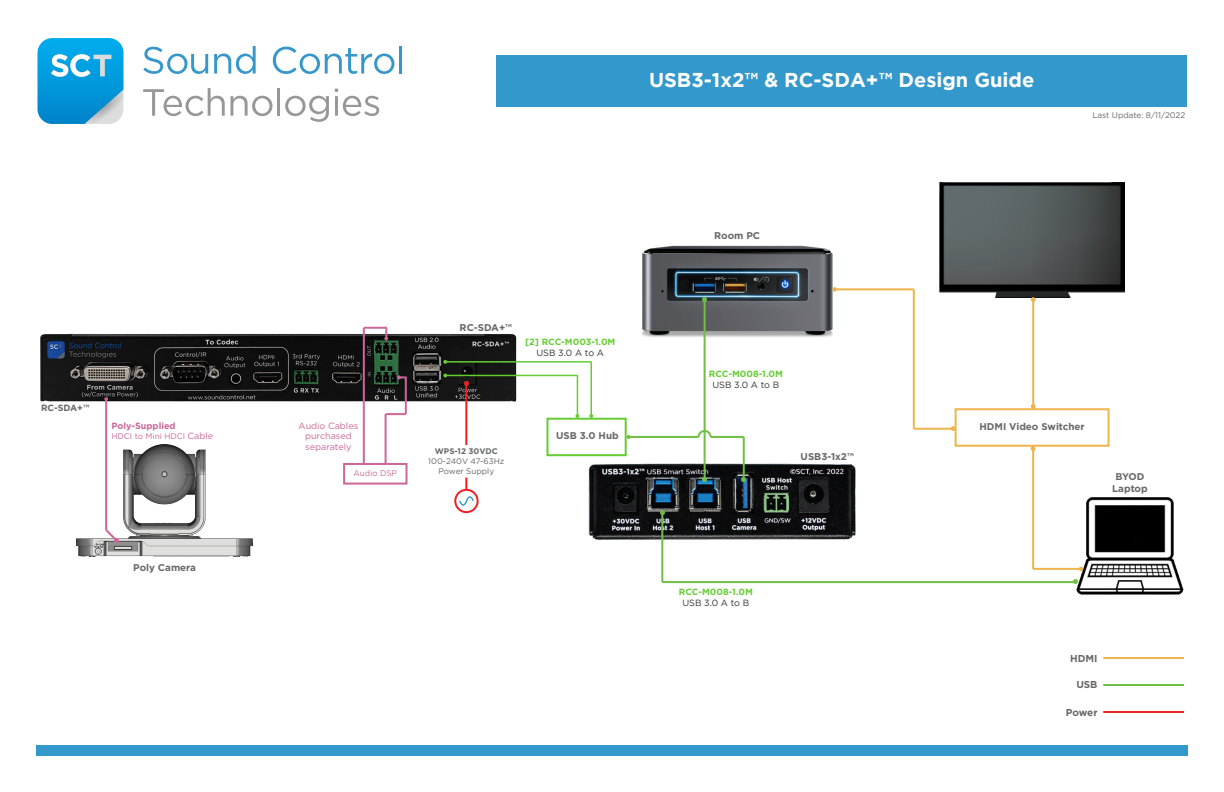
<style>
.page{position:relative;width:1224px;height:792px;background:#fff}
.page>*{position:absolute;margin:0;border:0;box-sizing:border-box;transform-origin:0 0}
.t1{font:700 20px "Gotham";color:#fff}
.t2{font:700 10px "Gotham";color:#666766}
.t3{font:700 9.8px/11.7px "Gotham";color:#666766;text-align:center}
.t4{font:700 9px "Gotham";color:#6c3}
.t5{font:9px/10.8px "Gotham HTF";color:#cb6698;text-align:center}
.t6{font:9px "Gotham HTF";color:#333}
.t7{font:700 9px "Gotham";color:#c69}
.t8{font:700 9px "Gotham";color:#666867}
.t9{font:8.1px "Gotham HTF";color:#c69}
.t10{font:8.1px/9.7px "Gotham";color:#666;text-align:center}
.t11{font:8.1px "Gotham HTF";color:#666}
.t12{font:700 8.1px "Gotham";color:#666767}
.s1{font-size:9px}
</style>
<div class="page">
<div style="left:496px;top:55px;width:691px;height:52px;background:#3398cb"></div>
<svg style="left:143px;top:47px;width:65px;height:27px"></svg>
<svg style="left:214px;top:46px;width:42px;height:28px"></svg>
<svg style="left:273px;top:47px;width:121px;height:27px"></svg>
<hr style="left:399px;top:46px;width:3px;height:28px;background:#3597ca">
<svg style="left:143px;top:88px;width:82px;height:28px"></svg>
<svg style="left:231px;top:96px;width:41px;height:20px"></svg>
<hr style="left:277px;top:88px;width:3px;height:28px;background:#979797">
<svg style="left:285px;top:96px;width:44px;height:26px"></svg>
<svg style="left:335px;top:89px;width:44px;height:27px"></svg>
<svg style="left:38px;top:38px;width:85px;height:86px;background:#2ca7de"></svg>
<div style="left:37px;top:745px;width:1151px;height:11px;background:#3398cb"></div>
<img style="left:516px;top:216px;width:452px;height:368px">
<hr style="left:1032px;top:300px;width:2px;height:109px;background:#eeb34b">
<img style="left:940px;top:182px;width:184px;height:115px">
<svg style="left:1031px;top:297px;width:5px;height:5px"></svg>
<svg style="left:951px;top:426px;width:4px;height:5px"></svg>
<svg style="left:742px;top:477px;width:4px;height:4px"></svg>
<img style="left:1077px;top:498px;width:106px;height:97px">
<img style="left:77px;top:445px;width:175px;height:111px">
<img style="left:41px;top:334px;width:475px;height:68px">
<svg style="left:460px;top:496px;width:13px;height:10px"></svg>
<svg style="left:575px;top:414px;width:4px;height:4px"></svg>
<svg style="left:589px;top:414px;width:4px;height:4px"></svg>
<hr style="left:445px;top:361px;width:146px;height:2px;background:#6c3">
<hr style="left:445px;top:375px;width:132px;height:1px;background:#6c3">
<hr style="left:465px;top:383px;width:2px;height:62px;background:#ee2024">
<svg style="left:465px;top:478px;width:2px;height:11px"></svg>
<hr style="left:405px;top:377px;width:2px;height:37px;background:#cd6699">
<hr style="left:385px;top:414px;width:2px;height:50px;background:#cd6699">
<hr style="left:105px;top:399px;width:2px;height:131px;background:#cd6699">
<svg style="left:103px;top:527px;width:17px;height:17px"></svg>
<hr style="left:363px;top:328px;width:2px;height:136px;background:#cd6699">
<hr style="left:364px;top:327px;width:23px;height:2px;background:#cd6699">
<hr style="left:590px;top:362px;width:2px;height:54px;background:#6c3">
<hr style="left:577px;top:375px;width:1px;height:41px;background:#6c3">
<svg style="left:384px;top:328px;width:4px;height:13px"></svg>
<hr style="left:386px;top:413px;width:20px;height:2px;background:#cd6699">
<svg style="left:397px;top:375px;width:10px;height:4px"></svg>
<svg style="left:104px;top:397px;width:4px;height:4px"></svg>
<svg style="left:627px;top:435px;width:4px;height:4px"></svg>
<svg style="left:443px;top:360px;width:4px;height:4px"></svg>
<div style="left:454px;top:489px;width:25px;height:24px;border:2px solid #ee2024;border-radius:50%"></div>
<div style="left:343px;top:463px;width:65px;height:22px;border:2px solid #cd6699"></div>
<img style="left:614px;top:218px;width:246px;height:138px">
<hr style="left:743px;top:437px;width:2px;height:42px;background:#6fbf45">
<svg style="left:702px;top:297px;width:5px;height:4px"></svg>
<svg style="left:702px;top:477px;width:5px;height:4px"></svg>
<hr style="left:704px;top:299px;width:2px;height:180px;background:#6fbf45">
<svg style="left:660px;top:510px;width:4px;height:5px"></svg>
<hr style="left:661px;top:513px;width:2px;height:69px;background:#6fbf45">
<hr style="left:662px;top:581px;width:413px;height:2px;background:#6fbf45">
<svg style="left:1073px;top:580px;width:4px;height:4px"></svg>
<hr style="left:1033px;top:568px;width:48px;height:2px;background:#efb44b">
<hr style="left:835px;top:288px;width:79px;height:2px;background:#efb44b">
<svg style="left:832px;top:287px;width:5px;height:5px"></svg>
<hr style="left:1032px;top:446px;width:2px;height:123px;background:#efb44b">
<svg style="left:1079px;top:567px;width:4px;height:4px"></svg>
<div style="left:955px;top:408px;width:155px;height:39px;border:2px solid #efb44b"></div>
<div style="left:547px;top:418px;width:80px;height:38px;border:2px solid #6c3"></div>
<hr style="left:913px;top:289px;width:2px;height:140px;background:#efb44b">
<hr style="left:914px;top:428px;width:42px;height:2px;background:#efb44b">
<hr style="left:1103px;top:684px;width:81px;height:2px;background:#6fbf45">
<hr style="left:1103px;top:657px;width:81px;height:2px;background:#efb44b">
<hr style="left:1103px;top:711px;width:81px;height:2px;background:#ec2426">
<hr style="left:629px;top:436px;width:70px;height:2px;background:#6fbf45">
<svg style="left:697px;top:429px;width:16px;height:10px"></svg>
<hr style="left:710px;top:436px;width:34px;height:2px;background:#6fbf45">
<p class="t8" style="left:41px;top:403px;width:50px">RC-SDA+™</p>
<p class="t7" style="left:111px;top:420px;width:66px">Poly-Supplied</p>
<p class="t9" style="left:111px;top:432px;width:103px">HDCI to Mini HDCI <span class="s1">Cable</span></p>
<p class="t3" style="left:133px;top:561px;width:64px">Poly Camera</p>
<h1 class="t1" style="left:649px;top:68px;width:387px">USB3-1x2™ &amp; RC-SDA+™ Design Guide</h1>
<p class="t11" style="left:1092px;top:110px;width:94px">Last Update: 8/11/2022</p>
<p class="t5" style="left:299px;top:420px;width:61px">Audio Cables purchased separately</p>
<p class="t9" style="left:354px;top:469px;width:45px">Audio DSP</p>
<p class="t3" style="left:460px;top:321px;width:54px">RC-SDA+™</p>
<p class="t4" style="left:525px;top:336px;width:92px">[2] RCC-M003-1.0M</p>
<p class="t6" style="left:536px;top:347px;width:69px">USB 3.0 A to A</p>
<p class="t12" style="left:435px;top:447px;width:65px">WPS-12 30VDC</p>
<p class="t10" style="left:428px;top:456px;width:78px">100-240V 47-63Hz<br>Power Supply</p>
<p class="t3" style="left:556px;top:430px;width:64px">USB 3.0 Hub</p>
<p class="t3" style="left:714px;top:230px;width:47px">Room PC</p>
<p class="t4" style="left:709px;top:369px;width:75px">RCC-M008-1.0M</p>
<p class="t6" style="left:712px;top:380px;width:68px">USB 3.0 A to B</p>
<p class="t3" style="left:801px;top:450px;width:55px">USB3-1x2™</p>
<p class="t4" style="left:679px;top:586px;width:75px">RCC-M008-1.0M</p>
<p class="t6" style="left:682px;top:598px;width:68px">USB 3.0 A to B</p>
<p class="t3" style="left:979px;top:420px;width:107px">HDMI Video Switcher</p>
<p class="t3" style="left:1112px;top:470px;width:37px">BYOD<br>Laptop</p>
<p class="t2" style="left:1070px;top:652px;width:29px">HDMI</p>
<p class="t2" style="left:1076px;top:679px;width:23px">USB</p>
<p class="t2" style="left:1066px;top:706px;width:33px">Power</p>
</div>
